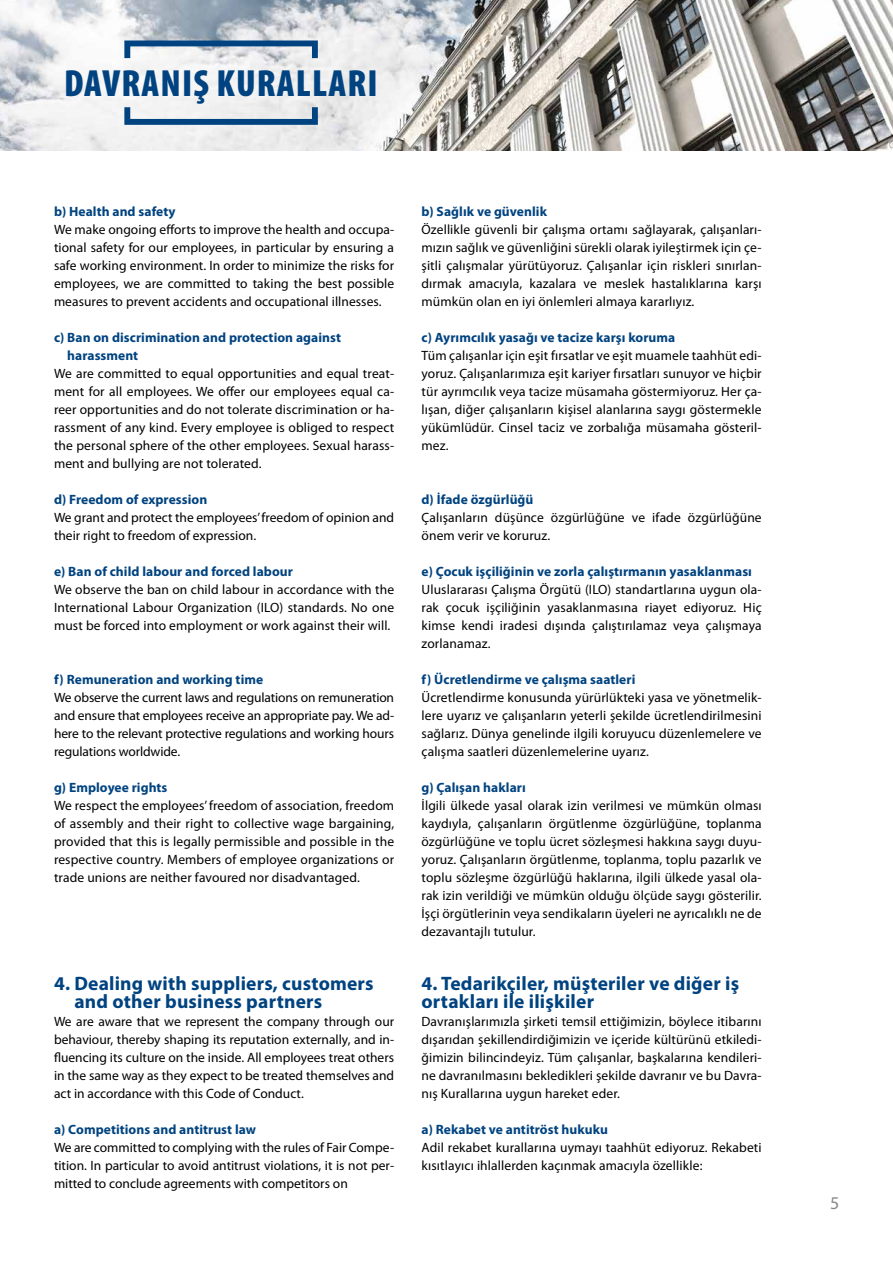
<style>
.page{position:relative;width:893px;height:1263px;background:#fff}
.page>*{position:absolute;margin:0;border:0;box-sizing:border-box;transform-origin:0 0}
.t1{font:900 condensed 37.95px "Myriad Pro";letter-spacing:.03em;color:#004380}
.t2{font:700 19.5px/18px "Myriad Pro";letter-spacing:.01em;color:#004380}
.t3{font:18px "Myriad Pro";color:#878787}
.t4{font:13.5px/18px "Myriad Pro";letter-spacing:.01em;color:#000;text-align:justify}
.t5{font:700 13.5px/18px "Myriad Pro";letter-spacing:.005em;color:#004380}
</style>
<div class="page">
<img style="left:0;top:0;width:893px;height:151px">
<div style="left:124px;top:41px;width:194px;height:20px;border:6px solid #004380"></div>
<div style="left:124px;top:104px;width:194px;height:21px;border:6px solid #004380"></div>
<h1 class="t1" style="left:64px;top:62px;width:315px">DAVRANIŞ KURALLARI</h1>
<p class="t5" style="left:54px;top:203px;width:123px">b) Health and safety</p>
<p class="t4" style="left:54px;top:221px;width:342px">We make ongoing efforts to improve the health and occupa&shy;tional safety for our employees, in particular by ensuring a safe working environment. In order to minimize the risks for employees, we are committed to taking the best possible measures to prevent accidents and occupational illnesses.</p>
<p class="t5" style="left:67px;top:329px;width:275px;text-indent:-13px">c) Ban on discrimination and protection against harassment</p>
<p class="t4" style="left:54px;top:365px;width:342px">We are committed to equal opportunities and equal treat&shy;ment for all employees. We offer our employees equal ca&shy;reer opportunities and do not tolerate discrimination or ha&shy;rassment of any kind. Every employee is obliged to respect the personal sphere of the other employees. Sexual harass&shy;ment and bullying are not tolerated.</p>
<p class="t5" style="left:54px;top:491px;width:155px">d) Freedom of expression</p>
<p class="t4" style="left:54px;top:509px;width:342px">We grant and protect the employees’ freedom of opinion and their right to freedom of expression.</p>
<p class="t5" style="left:54px;top:563px;width:241px">e) Ban of child labour and forced labour</p>
<p class="t4" style="left:54px;top:581px;width:342px">We observe the ban on child labour in accordance with the International Labour Organization (ILO) standards. No one must be forced into employment or work against their will.</p>
<p class="t5" style="left:54px;top:671px;width:211px">f) Remuneration and working time</p>
<p class="t4" style="left:54px;top:689px;width:342px">We observe the current laws and regulations on remuneration and ensure that employees receive an appropriate pay. We ad&shy;here to the relevant protective regulations and working hours regulations worldwide.</p>
<p class="t5" style="left:54px;top:779px;width:115px">g) Employee rights</p>
<p class="t4" style="left:54px;top:797px;width:342px">We respect the employees’ freedom of association, freedom of assembly and their right to collective wage bargaining, provided that this is legally permissible and possible in the respective country. Members of employee organizations or trade unions are neither favoured nor disadvantaged.</p>
<h2 class="t2" style="left:74px;top:975px;width:301px;text-indent:-20px">4. Dealing with suppliers, customers and other business partners</h2>
<p class="t4" style="left:54px;top:1013px;width:342px">We are aware that we represent the company through our behaviour, thereby shaping its reputation externally, and in&shy;fluencing its culture on the inside. All employees treat others in the same way as they expect to be treated themselves and act in accordance with this Code of Conduct.</p>
<p class="t5" style="left:54px;top:1121px;width:204px">a) Competitions and antitrust law</p>
<p class="t4" style="left:54px;top:1139px;width:342px">We are committed to complying with the rules of Fair Compe&shy;tition. In particular to avoid antitrust violations, it is not per&shy;mitted to conclude agreements with competitors on</p>
<p class="t5" style="left:421px;top:203px;width:127px">b) Sağlık ve güvenlik</p>
<p class="t4" style="left:421px;top:221px;width:342px">Özellikle güvenli bir çalışma ortamı sağlayarak, çalışanları&shy;mızın sağlık ve güvenliğini sürekli olarak iyileştirmek için çe&shy;şitli çalışmalar yürütüyoruz. Çalışanlar için riskleri sınırlan&shy;dırmak amacıyla, kazalara ve meslek hastalıklarına karşı mümkün olan en iyi önlemleri almaya kararlıyız.</p>
<p class="t5" style="left:421px;top:329px;width:255px">c) Ayrımcılık yasağı ve tacize karşı koruma</p>
<p class="t4" style="left:421px;top:347px;width:342px">Tüm çalışanlar için eşit fırsatlar ve eşit muamele taahhüt edi&shy;yoruz. Çalışanlarımıza eşit kariyer fırsatları sunuyor ve hiçbir tür ayrımcılık veya tacize müsamaha göstermiyoruz. Her ça&shy;lışan, diğer çalışanların kişisel alanlarına saygı göstermekle yükümlüdür. Cinsel taciz ve zorbalığa müsamaha gösteril&shy;mez.</p>
<p class="t5" style="left:421px;top:491px;width:113px">d) İfade özgürlüğü</p>
<p class="t4" style="left:421px;top:509px;width:342px">Çalışanların düşünce özgürlüğüne ve ifade özgürlüğüne önem verir ve koruruz.</p>
<p class="t5" style="left:421px;top:563px;width:332px">e) Çocuk işçiliğinin ve zorla çalıştırmanın yasaklanması</p>
<p class="t4" style="left:421px;top:581px;width:342px">Uluslararası Çalışma Örgütü (ILO) standartlarına uygun ola&shy;rak çocuk işçiliğinin yasaklanmasına riayet ediyoruz. Hiç kimse kendi iradesi dışında çalıştırılamaz veya çalışmaya zorlanamaz.</p>
<p class="t5" style="left:421px;top:671px;width:215px">f) Ücretlendirme ve çalışma saatleri</p>
<p class="t4" style="left:421px;top:689px;width:342px">Ücretlendirme konusunda yürürlükteki yasa ve yönetmelik&shy;lere uyarız ve çalışanların yeterli şekilde ücretlendirilmesini sağlarız. Dünya genelinde ilgili koruyucu düzenlemelere ve çalışma saatleri düzenlemelerine uyarız.</p>
<p class="t5" style="left:421px;top:779px;width:106px">g) Çalışan hakları</p>
<p class="t4" style="left:421px;top:797px;width:342px">İlgili ülkede yasal olarak izin verilmesi ve mümkün olması kaydıyla, çalışanların örgütlenme özgürlüğüne, toplanma özgürlüğüne ve toplu ücret sözleşmesi hakkına saygı duyu&shy;yoruz. Çalışanların örgütlenme, toplanma, toplu pazarlık ve toplu sözleşme özgürlüğü haklarına, ilgili ülkede yasal ola&shy;rak izin verildiği ve mümkün olduğu ölçüde saygı gösterilir.<br>İşçi örgütlerinin veya sendikaların üyeleri ne ayrıcalıklı ne de dezavantajlı tutulur.</p>
<h2 class="t2" style="left:421px;top:975px;width:319px">4. Tedarikçiler, müşteriler ve diğer iş ortakları ile ilişkiler</h2>
<p class="t4" style="left:421px;top:1013px;width:342px">Davranışlarımızla şirketi temsil ettiğimizin, böylece itibarını dışarıdan şekillendirdiğimizin ve içeride kültürünü etkiledi&shy;ğimizin bilincindeyiz. Tüm çalışanlar, başkalarına kendileri&shy;ne davranılmasını bekledikleri şekilde davranır ve bu Davra&shy;nış Kurallarına uygun hareket eder.</p>
<p class="t5" style="left:421px;top:1121px;width:188px">a) Rekabet ve antitröst hukuku</p>
<p class="t4" style="left:421px;top:1139px;width:342px">Adil rekabet kurallarına uymayı taahhüt ediyoruz. Rekabeti kısıtlayıcı ihlallerden kaçınmak amacıyla özellikle:</p>
<h3 class="t3" style="left:830px;top:1193px;width:11px">5</h3>
</div>
